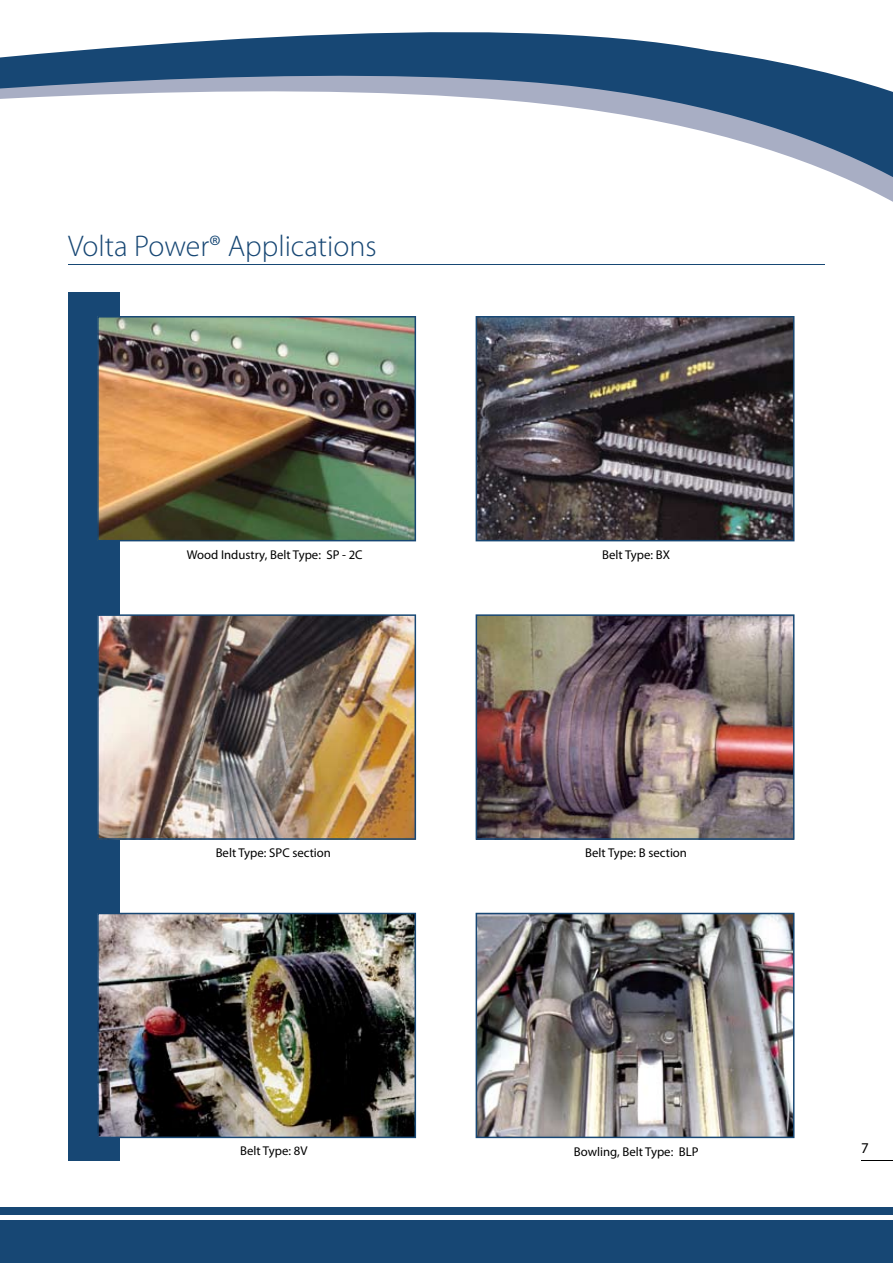
<style>
.page{position:relative;width:893px;height:1263px;background:#fff}
.page>*{position:absolute;margin:0;border:0;box-sizing:border-box;transform-origin:0 0}
.t1{font:300 30px "Myriad Pro";color:#174774}
.t2{font:15px "Myriad Pro";color:#000}
.t3{font:12.75px "Myriad Pro";color:#000}
</style>
<div class="page">
<hr style="left:861px;top:1160px;width:32px;height:1px;background:#000">
<div style="left:0;top:1220px;width:893px;height:43px;background:#174774"></div>
<div style="left:0;top:1208px;width:893px;height:7px;background:#174774"></div>
<svg style="left:0;top:32px;width:893px;height:170px"></svg>
<div style="left:68px;top:293px;width:51px;height:868px;background:#174774"></div>
<hr style="left:68px;top:264px;width:757px;height:1px;background:#174774">
<img style="left:97px;top:316px;width:319px;height:225px">
<svg style="left:476px;top:316px;width:318px;height:225px;background:#4a464b"></svg>
<img style="left:476px;top:614px;width:318px;height:226px">
<img style="left:97px;top:614px;width:319px;height:226px">
<img style="left:476px;top:913px;width:318px;height:225px">
<img style="left:97px;top:913px;width:319px;height:225px">
<h1 class="t1" style="left:68px;top:228px;width:310px">Volta Power® Applications</h1>
<p class="t3" style="left:187px;top:547px;width:177px">Wood Industry, Belt Type: SP - 2C</p>
<p class="t3" style="left:602px;top:547px;width:69px">Belt Type: BX</p>
<p class="t3" style="left:216px;top:845px;width:117px">Belt Type: SPC section</p>
<p class="t3" style="left:585px;top:845px;width:103px">Belt Type: B section</p>
<p class="t3" style="left:240px;top:1143px;width:69px">Belt Type: 8V</p>
<p class="t3" style="left:574px;top:1144px;width:126px">Bowling, Belt Type: BLP</p>
<p class="t2" style="left:861px;top:1138px;width:9px">7</p>
</div>
